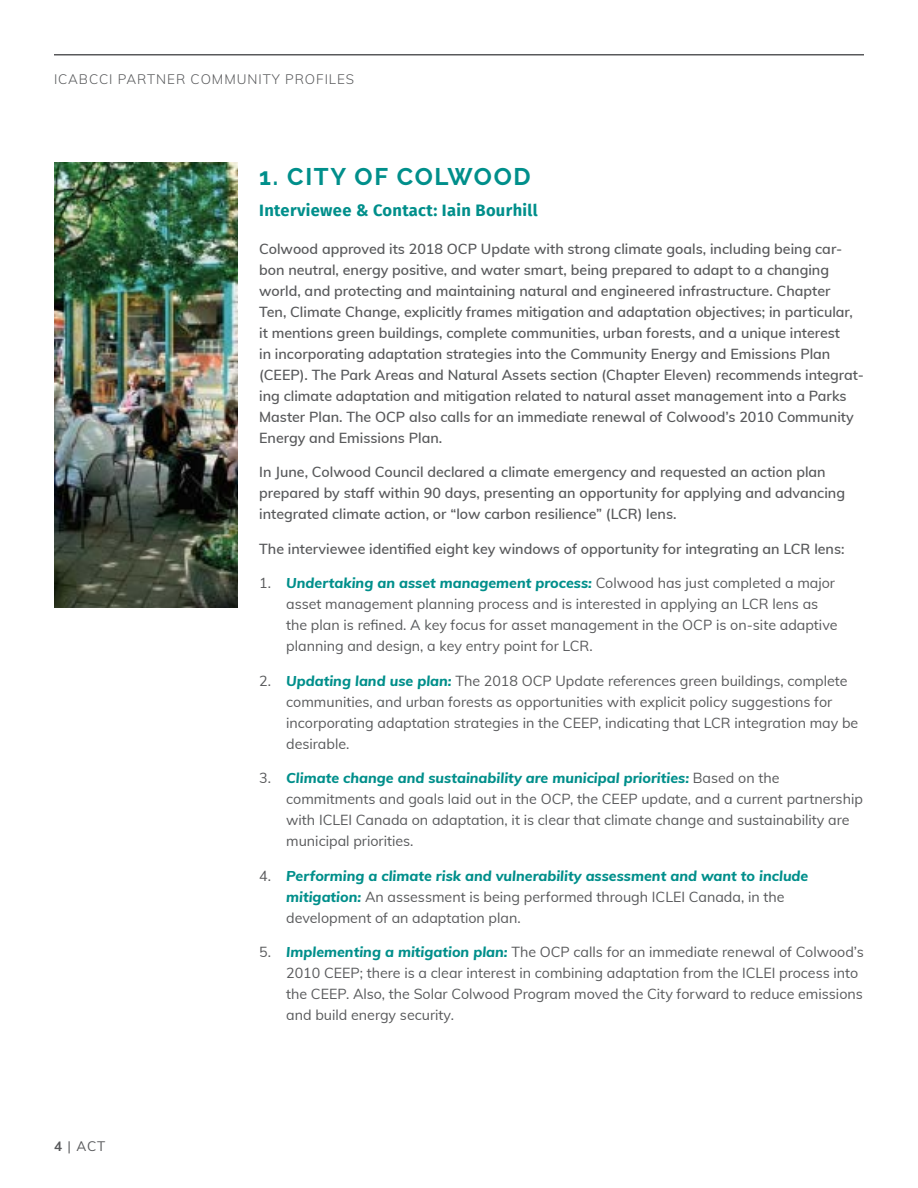
<style>
.page{position:relative;width:918px;height:1188px;background:#fff}
.page>*{position:absolute;margin:0;border:0;box-sizing:border-box;transform-origin:0 0}
.t1{font:700 24px "Raleway";letter-spacing:.07em;color:#008f8b}
.t2{font:700 16.5px "Fira Sans";letter-spacing:.02em;color:#008f8b}
.t3{font:14.25px/21px "Muli";color:#58595b}
.t4{font:600 14.25px/21px "Muli";color:#58595b}
.t5{font:300 13.5px "Muli";letter-spacing:.07em;color:#58595b}
.t6{font:13.5px "Muli";color:#58595b}
.s1{font-weight:700}
.s2{font-weight:800;font-style:italic;color:#008f8b}
</style>
<div class="page">
<hr style="left:54px;top:54px;width:810px;height:2px;background:#58595b">
<img style="left:54px;top:162px;width:184px;height:446px">
<p class="t5" style="left:54px;top:69px;width:302px">ICABCCI PARTNER COMMUNITY PROFILES</p>
<p class="t6" style="left:54px;top:1137px;width:53px"><span class="s1">4</span> | ACT</p>
<h1 class="t1" style="left:259px;top:162px;width:273px">1. CITY OF COLWOOD</h1>
<p class="t2" style="left:259px;top:196px;width:280px">Interviewee &amp; Contact: Iain Bourhill</p>
<p class="t4" style="left:259px;top:237px;width:606px">Colwood approved its 2018 OCP Update with strong climate goals, including being car&shy;bon neutral, energy positive, and water smart, being prepared to adapt to a changing world, and protecting and maintaining natural and engineered infrastructure. Chapter<br>Ten, Climate Change, explicitly frames mitigation and adaptation objectives; in particular, it mentions green buildings, complete communities, urban forests, and a unique interest<br>in incorporating adaptation strategies into the Community Energy and Emissions Plan (CEEP). The Park Areas and Natural Assets section (Chapter Eleven) recommends integrat&shy;ing climate adaptation and mitigation related to natural asset management into a Parks Master Plan. The OCP also calls for an immediate renewal of Colwood’s 2010 Community Energy and Emissions Plan.</p>
<p class="t4" style="left:259px;top:461px;width:587px">In June, Colwood Council declared a climate emergency and requested an action plan prepared by staff within 90 days, presenting an opportunity for applying and advancing integrated climate action, or “low carbon resilience” (LCR) lens.</p>
<p class="t4" style="left:259px;top:537px;width:587px">The interviewee identified eight key windows of opportunity for integrating an LCR lens:</p>
<p class="t3" style="left:286px;top:572px;width:553px;text-indent:-27px">1. <span class="s2">Undertaking an asset management process:</span> Colwood has just completed a major asset management planning process and is interested in applying an LCR lens as the plan is refined. A key focus for asset management in the OCP is on-site adaptive planning and design, a key entry point for LCR.</p>
<p class="t3" style="left:286px;top:669px;width:574px;text-indent:-27px">2. <span class="s2">Updating land use plan:</span> The 2018 OCP Update references green buildings, complete communities, and urban forests as opportunities with explicit policy suggestions for incorporating adaptation strategies in the CEEP, indicating that LCR integration may be desirable.</p>
<p class="t3" style="left:286px;top:767px;width:578px;text-indent:-27px">3. <span class="s2">Climate change and sustainability are municipal priorities:</span> Based on the commitments and goals laid out in the OCP, the CEEP update, and a current partnership with ICLEI Canada on adaptation, it is clear that climate change and sustainability are municipal priorities.</p>
<p class="t3" style="left:286px;top:864px;width:524px;text-indent:-27px">4. <span class="s2">Performing a climate risk and vulnerability assessment and want to include mitigation:</span> An assessment is being performed through ICLEI Canada, in the development of an adaptation plan.</p>
<p class="t3" style="left:286px;top:941px;width:579px;text-indent:-27px">5. <span class="s2">Implementing a mitigation plan:</span> The OCP calls for an immediate renewal of Colwood’s 2010 CEEP; there is a clear interest in combining adaptation from the ICLEI process into the CEEP. Also, the Solar Colwood Program moved the City forward to reduce emissions and build energy security.</p>
</div>
